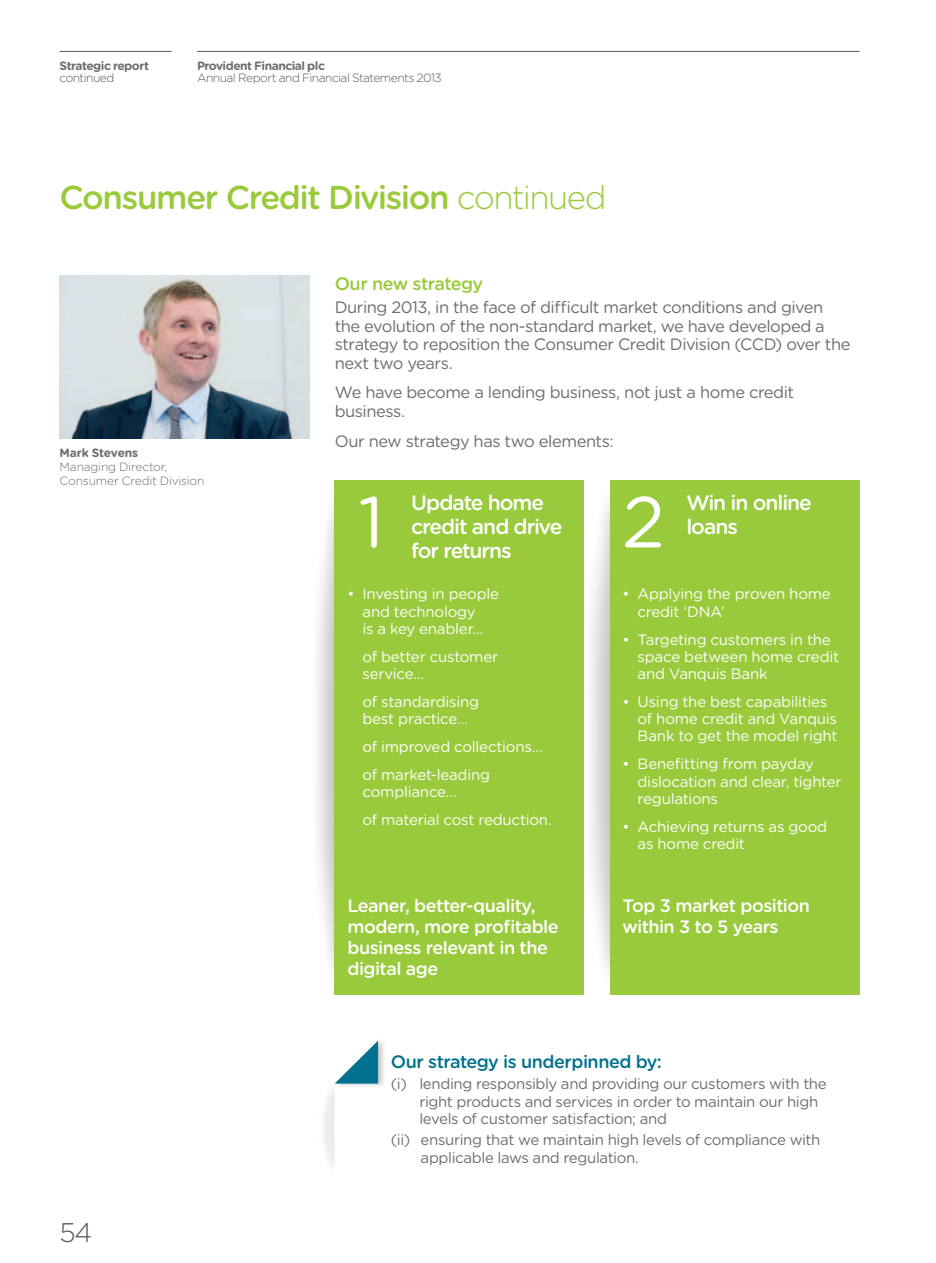
<style>
.page{position:relative;width:936px;height:1263px;background:#fff}
.page>*{position:absolute;margin:0;border:0;box-sizing:border-box;transform-origin:0 0}
.t1{font:72px "Gotham Rounded";color:#fff}
.t2{font:500 33px "Gotham Rounded";letter-spacing:-.045em;color:#99ca3b}
.t3{font:300 27px "Gotham Rounded";color:#57585a}
.t4{font:500 21px/24px "Gotham Rounded";letter-spacing:-.05em;color:#fff}
.t5{font:500 18px/21px "Gotham Rounded";letter-spacing:-.03em;color:#fff}
.t6{font:500 18px "Gotham Rounded";letter-spacing:-.03em;color:#00718e}
.t7{font:500 18px "Gotham Rounded";letter-spacing:-.035em;color:#99ca3b}
.t8{font:16.5px/18.8px "Gotham Rounded";letter-spacing:-.03em;color:#6c6d70}
.t9{font:15px/17.2px "Gotham Rounded";letter-spacing:-.015em;color:#fff}
.t10{font:15px/17.2px "Gotham Rounded";letter-spacing:-.025em;color:#6c6d70}
.t11{font:300 12px "Gotham Rounded";letter-spacing:-.045em;color:#57585a}
.t12{font:300 12px/13.8px "Gotham Rounded";letter-spacing:-.015em;color:#6c6d70}
.t13{font:700 12px "Gotham Rounded";letter-spacing:-.04em;color:#6c6d70}
.t14{font:700 12px "Gotham Rounded";letter-spacing:-.015em;color:#6c6d70}
.s1{font-weight:300}
</style>
<div class="page">
<img style="left:60px;top:275px;width:249px;height:164px">
<hr style="left:60px;top:51px;width:111px;height:1px;background:#57585a">
<hr style="left:197px;top:51px;width:662px;height:1px;background:#57585a">
<div style="left:334px;top:480px;width:250px;height:515px;background:#99ca3b"></div>
<div style="left:609px;top:480px;width:250px;height:515px;background:#99ca3b"></div>
<div style="left:334px;top:1036px;width:52px;height:52px;background:#231f20;opacity:.24"></div>
<svg style="left:334px;top:1040px;width:44px;height:43px"></svg>
<p class="t13" style="left:60px;top:57px;width:91px">Strategic report</p>
<p class="t11" style="left:60px;top:70px;width:56px">continued</p>
<p class="t13" style="left:197px;top:57px;width:129px">Provident Financial plc</p>
<p class="t11" style="left:197px;top:70px;width:246px">Annual Report and Financial Statements 2013</p>
<h2 class="t2" style="left:60px;top:173px;width:548px">Consumer Credit Division <span class="s1">continued</span></h2>
<p class="t14" style="left:60px;top:444px;width:80px">Mark Stevens</p>
<p class="t12" style="left:60px;top:459px;width:146px">Managing Director,<br>Consumer Credit Division</p>
<h3 class="t3" style="left:60px;top:1214px;width:34px">54</h3>
<p class="t7" style="left:334px;top:271px;width:150px">Our new strategy</p>
<p class="t8" style="left:334px;top:297px;width:517px">During 2013, in the face of difficult market conditions and given the evolution of the non-standard market, we have developed a strategy to reposition the Consumer Credit Division (CCD) over the next two years.</p>
<p class="t8" style="left:334px;top:382px;width:461px">We have become a lending business, not just a home credit business.</p>
<p class="t8" style="left:334px;top:431px;width:280px">Our new strategy has two elements:</p>
<h3 class="t4" style="left:411px;top:490px;width:153px">Update home credit and drive for returns</h3>
<h1 class="t1" style="left:358px;top:472px;width:27px">1</h1>
<h1 class="t1" style="left:622px;top:472px;width:45px">2</h1>
<h3 class="t4" style="left:686px;top:490px;width:127px">Win in online loans</h3>
<p class="t9" style="left:347px;top:585px;width:153px;text-align:center">• Investing in people and technology<br>is a key enabler…</p>
<p class="t9" style="left:362px;top:647px;width:137px">of better customer service…</p>
<p class="t9" style="left:362px;top:692px;width:118px">of standardising best practice…</p>
<p class="t9" style="left:362px;top:732px;width:182px;line-height:27.9px">of improved collections… of market-leading</p>
<p class="t9" style="left:362px;top:777px;width:191px;line-height:27.9px">compliance…<br>of material cost reduction.</p>
<p class="t5" style="left:347px;top:894px;width:213px">Leaner, better-quality, modern, more profitable business relevant in the digital age</p>
<p class="t9" style="left:637px;top:585px;width:195px;text-indent:-15px">• Applying the proven home credit ‘DNA’</p>
<p class="t9" style="left:637px;top:630px;width:203px;text-indent:-15px">• Targeting customers in the space between home credit and Vanquis Bank</p>
<p class="t9" style="left:637px;top:692px;width:201px;text-indent:-15px">• Using the best capabilities of home credit and Vanquis<br>Bank to get the model right</p>
<p class="t9" style="left:637px;top:755px;width:205px;text-indent:-15px">• Benefitting from payday dislocation and clear, tighter regulations</p>
<p class="t9" style="left:637px;top:817px;width:191px;text-indent:-15px">• Achieving returns as good as home credit</p>
<p class="t5" style="left:622px;top:894px;width:189px">Top 3 market position within 3 to 5 years</p>
<p class="t6" style="left:391px;top:1048px;width:272px">Our strategy is underpinned by:</p>
<p class="t10" style="left:419px;top:1075px;width:409px;text-indent:-28px">(i) lending responsibly and providing our customers with the right products and services in order to maintain our high levels of customer satisfaction; and</p>
<p class="t10" style="left:420px;top:1131px;width:401px;text-indent:-30px">(ii) ensuring that we maintain high levels of compliance with applicable laws and regulation.</p>
</div>
